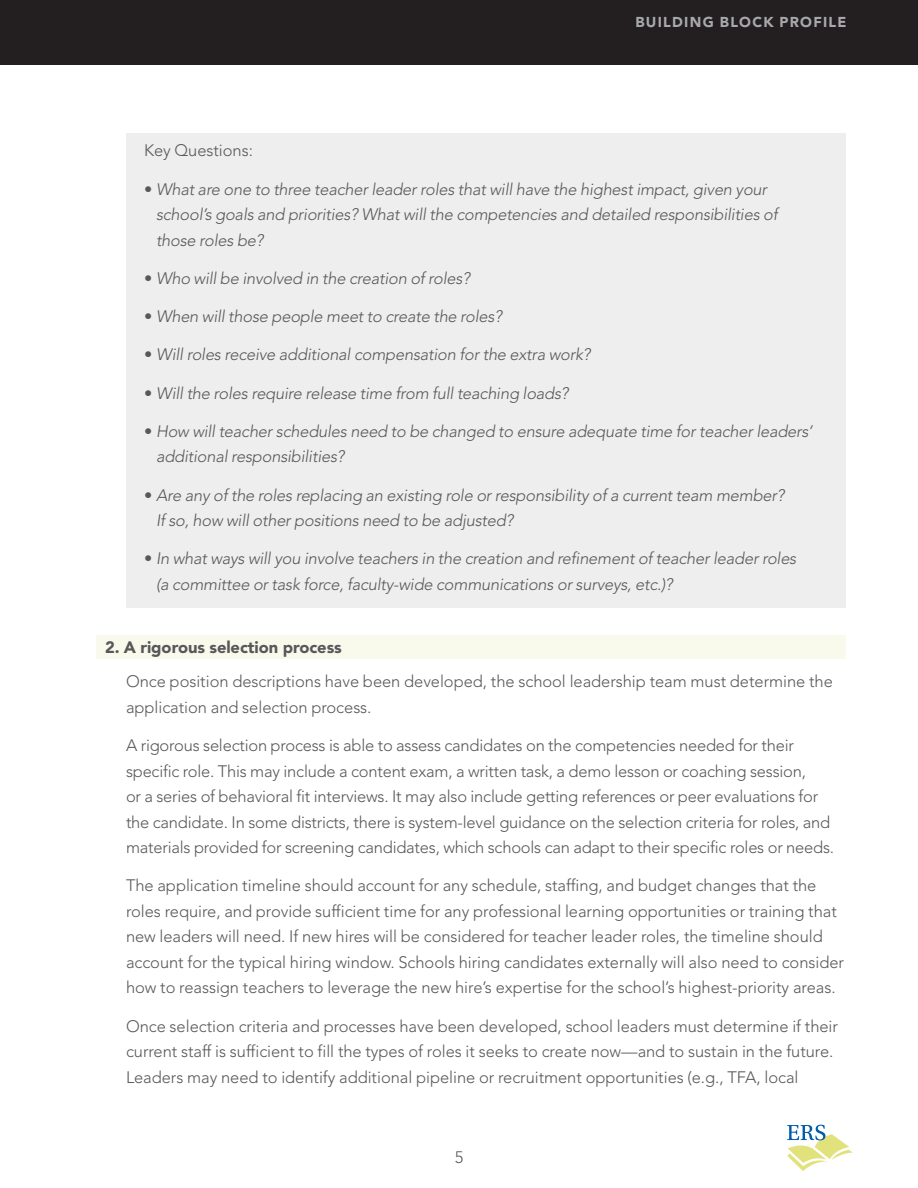
<style>
.page{position:relative;width:918px;height:1188px;background:#fff}
.page>*{position:absolute;margin:0;border:0;box-sizing:border-box;transform-origin:0 0}
._04_Body{font:300 16.5px/25.5px "Avenir LT Std";letter-spacing:-.005em;color:#57585a}
._04_Body-2{font:italic 300 16.5px/25.5px "Avenir LT Std";letter-spacing:-.015em;color:#57585a}
._01_Head_KO_gray_bar{font:900 16.5px "Avenir LT Std";letter-spacing:-.005em;color:#57585a}
.t1{font:900 14.25px "Avenir LT Std";letter-spacing:.09em;color:#a8a9ad}
.s1{font-style:normal}
</style>
<div class="page">
<div style="left:0;top:0;width:918px;height:64px;background:#231f20"></div>
<svg style="left:787px;top:1125px;width:66px;height:46px"></svg>
<div style="left:126px;top:134px;width:720px;height:474px;background:#eeeeef"></div>
<div style="left:96px;top:635px;width:750px;height:24px;background:#fafaec"></div>
<p class="t1" style="left:635px;top:13px;width:212px">BUILDING BLOCK PROFILE</p>
<p class="_04_Body" style="left:144px;top:138px;width:110px">Key Questions:</p>
<p class="_04_Body-2" style="left:156px;top:177px;width:623px;text-indent:-12px"><span class="s1">•</span> What are one to three teacher leader roles that will have the highest impact, given your school’s goals and priorities? What will the competencies and detailed responsibilities of those roles be?</p>
<p class="_04_Body-2" style="left:144px;top:266px;width:328px"><span class="s1">•</span> Who will be involved in the creation of roles?</p>
<p class="_04_Body-2" style="left:144px;top:304px;width:360px"><span class="s1">•</span> When will those people meet to create the roles?</p>
<p class="_04_Body-2" style="left:144px;top:342px;width:448px"><span class="s1">•</span> Will roles receive additional compensation for the extra work?</p>
<p class="_04_Body-2" style="left:144px;top:381px;width:426px"><span class="s1">•</span> Will the roles require release time from full teaching loads?</p>
<p class="_04_Body-2" style="left:156px;top:419px;width:658px;text-indent:-12px"><span class="s1">•</span> How will teacher schedules need to be changed to ensure adequate time for teacher leaders’ additional responsibilities?</p>
<p class="_04_Body-2" style="left:156px;top:483px;width:630px;text-indent:-12px"><span class="s1">•</span> Are any of the roles replacing an existing role or responsibility of a current team member?<br>If so, how will other positions need to be adjusted?</p>
<p class="_04_Body-2" style="left:156px;top:546px;width:642px;text-indent:-12px"><span class="s1">•</span> In what ways will you involve teachers in the creation and refinement of teacher leader roles (a committee or task force, faculty-wide communications or surveys, etc.)?</p>
<p class="_01_Head_KO_gray_bar" style="left:105px;top:637px;width:238px">2. A rigorous selection process</p>
<p class="_04_Body" style="left:126px;top:669px;width:708px">Once position descriptions have been developed, the school leadership team must determine the application and selection process.</p>
<p class="_04_Body" style="left:126px;top:733px;width:710px">A rigorous selection process is able to assess candidates on the competencies needed for their specific role. This may include a content exam, a written task, a demo lesson or coaching session,<br>or a series of behavioral fit interviews. It may also include getting references or peer evaluations for the candidate. In some districts, there is system-level guidance on the selection criteria for roles, and materials provided for screening candidates, which schools can adapt to their specific roles or needs.</p>
<p class="_04_Body" style="left:126px;top:873px;width:720px">The application timeline should account for any schedule, staffing, and budget changes that the roles require, and provide sufficient time for any professional learning opportunities or training that new leaders will need. If new hires will be considered for teacher leader roles, the timeline should account for the typical hiring window. Schools hiring candidates externally will also need to consider how to reassign teachers to leverage the new hire’s expertise for the school’s highest-priority areas.</p>
<p class="_04_Body" style="left:126px;top:1013px;width:714px">Once selection criteria and processes have been developed, school leaders must determine if their current staff is sufficient to fill the types of roles it seeks to create now—and to sustain in the future.<br>Leaders may need to identify additional pipeline or recruitment opportunities (e.g., TFA, local</p>
<p class="_04_Body" style="left:455px;top:1145px;width:10px">5</p>
</div>
